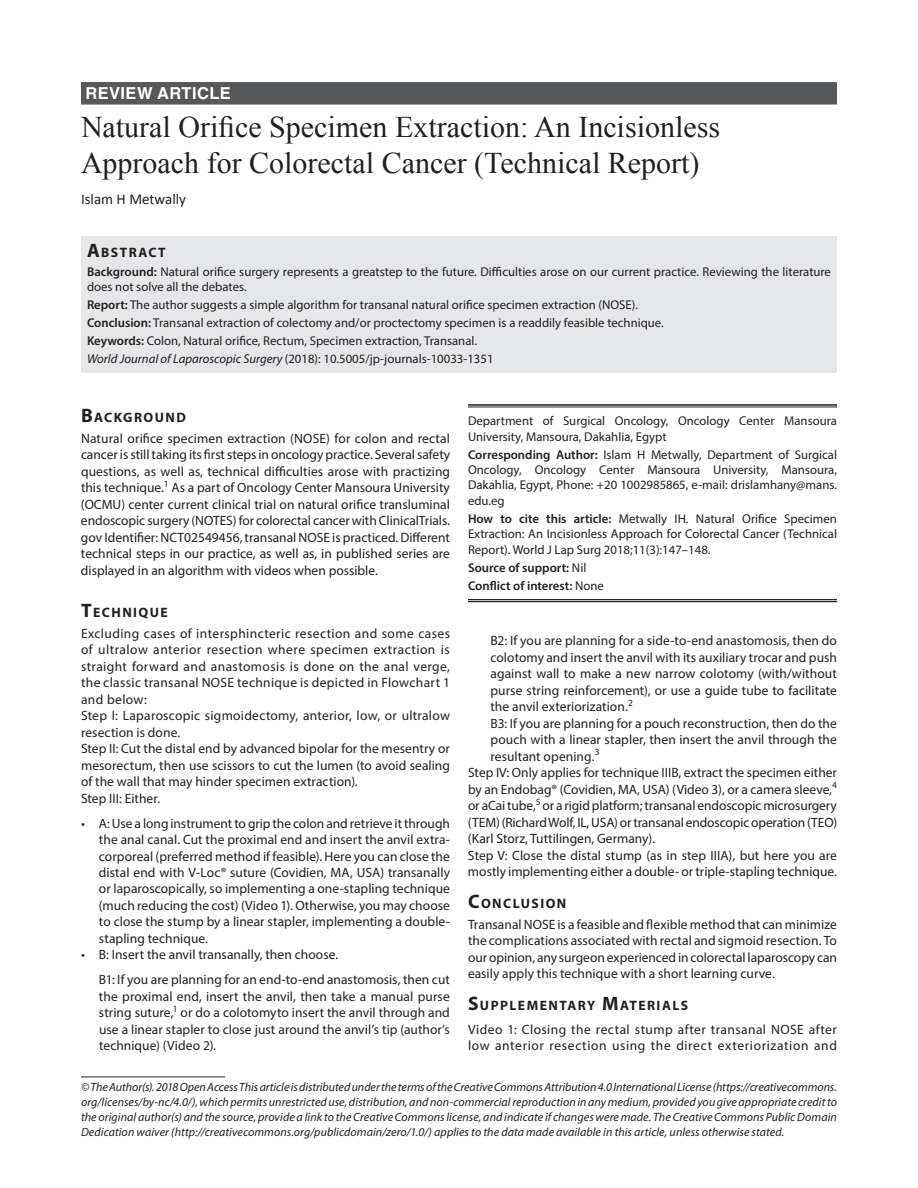
<style>
.page{position:relative;width:918px;height:1188px;background:#fff}
.page>*{position:absolute;margin:0;border:0;box-sizing:border-box;transform-origin:0 0}
.t1{font:30px/36px "Times New Roman";color:#231f20}
.t2{font:700 16.5px "Helvetica LT Std";letter-spacing:.025em;color:#fff}
.t3{font:15px "Calibri";color:#231f20}
.t4{font:700 13.65px "Myriad Pro";letter-spacing:.105em;color:#231f20}
.t5{font:13.5px/16.5px "Myriad Pro";letter-spacing:.005em;color:#231f20;text-align:justify}
.t6{font:13.5px/16.5px "Myriad Pro";letter-spacing:.04em;color:#231f20}
.t7{font:12.75px/15.3px "Myriad Pro";color:#231f20}
.t8{font:600 12.75px/18.3px "Myriad Pro";color:#231f20}
.t9{font:italic 12px/15px "Myriad Pro";letter-spacing:.005em;color:#231f20;text-align:justify}
.s1{font-size:19.5px}
.s2{font-weight:600}
.s3{font-style:italic}
.s4{font-weight:400}
</style>
<div class="page">
<div style="left:81px;top:82px;width:756px;height:23px;background:#57585a"></div>
<div style="left:81px;top:236px;width:756px;height:26px;background:#e6e7e9"></div>
<div style="left:81px;top:261px;width:756px;height:39px;background:#e6e7e9"></div>
<div style="left:81px;top:294px;width:756px;height:24px;background:#e6e7e9"></div>
<div style="left:81px;top:312px;width:756px;height:24px;background:#e6e7e9"></div>
<div style="left:81px;top:330px;width:756px;height:24px;background:#e6e7e9"></div>
<div style="left:81px;top:348px;width:756px;height:24px;background:#e6e7e9"></div>
<hr style="left:468px;top:404px;width:369px;height:2px;background:#231f20">
<hr style="left:468px;top:407px;width:369px;height:1px;background:#231f20">
<hr style="left:468px;top:599px;width:369px;height:1px;background:#231f20">
<hr style="left:468px;top:601px;width:369px;height:1px;background:#231f20">
<hr style="left:81px;top:1077px;width:144px;height:1px;background:#231f20">
<p class="t2" style="left:86px;top:83px;width:147px">REVIEW ARTICLE</p>
<h1 class="t1" style="left:81px;top:108px;width:641px">Natural Orifice Specimen Extraction: An Incisionless<br>Approach for Colorectal Cancer (Technical Report)</h1>
<p class="t3" style="left:81px;top:190px;width:107px">Islam H Metwally</p>
<p class="t4" style="left:87px;top:243px;width:80px"><span class="s1">A</span>BSTRACT</p>
<p class="t7" style="left:87px;top:264px;width:746px"><span class="s2">Background:</span> Natural orifice surgery represents a greatstep to the future. Difficulties arose on our current practice. Reviewing the literature does not solve all the debates.</p>
<p class="t7" style="left:87px;top:296px;width:578px;line-height:18px"><span class="s2">Report:</span> The author suggests a simple algorithm for transanal natural orifice specimen extraction (NOSE).<br><span class="s2">Conclusion:</span> Transanal extraction of colectomy and/or proctectomy specimen is a readdily feasible technique.<br><span class="s2">Keywords:</span> Colon, Natural orifice, Rectum, Specimen extraction, Transanal.<br><span class="s3">World Journal of Laparoscopic Surgery</span> (2018): 10.5005/jp-journals-10033-1351</p>
<p class="t4" style="left:81px;top:408px;width:106px"><span class="s1">B</span>ACKGROUND</p>
<p class="t5" style="left:81px;top:430px;width:371px">Natural orifice specimen extraction (NOSE) for colon and rectal cancer is still taking its first steps in oncology practice. Several safety questions, as well as, technical difficulties arose with practizing this technique.<sup>1</sup> As a part of Oncology Center Mansoura University (OCMU) center current clinical trial on natural orifice transluminal endoscopic surgery (NOTES) for colorectal cancer with ClinicalTrials. gov Identifier: NCT02549456, transanal NOSE is practiced. Different technical steps in our practice, as well as, in published series are displayed in an algorithm with videos when possible.</p>
<p class="t4" style="left:81px;top:603px;width:88px"><span class="s1">T</span>ECHNIQUE</p>
<p class="t5" style="left:81px;top:625px;width:371px;text-align:left">Excluding cases of intersphincteric resection and some cases of ultralow anterior resection where specimen extraction is straight forward and anastomosis is done on the anal verge, the classic transanal NOSE technique is depicted in Flowchart 1 and below:<br>Step I: Laparoscopic sigmoidectomy, anterior, low, or ultralow resection is done.<br>Step II: Cut the distal end by advanced bipolar for the mesentry or mesorectum, then use scissors to cut the lumen (to avoid sealing of the wall that may hinder specimen extraction).<br>Step III: Either.</p>
<p class="t5" style="left:99px;top:815px;width:353px;text-indent:-18px">• A: Use a long instrument to grip the colon and retrieve it through the anal canal. Cut the proximal end and insert the anvil extra&shy;corporeal (preferred method if feasible). Here you can close the distal end with V-Loc® suture (Covidien, MA, USA) transanally or laparoscopically, so implementing a one-stapling technique (much reducing the cost) (Video 1). Otherwise, you may choose to close the stump by a linear stapler, implementing a double&shy;stapling technique.</p>
<p class="t5" style="left:99px;top:942px;width:352px;line-height:24.8px;text-indent:-18px">• B: Insert the anvil transanally, then choose.<br>B1: If you are planning for an end-to-end anastomosis, then cut</p>
<p class="t5" style="left:99px;top:988px;width:353px">the proximal end, insert the anvil, then take a manual purse string suture,<sup>1</sup> or do a colotomyto insert the anvil through and use a linear stapler to close just around the anvil’s tip (author’s technique) (Video 2).</p>
<p class="t7" style="left:468px;top:413px;width:371px">Department of Surgical Oncology, Oncology Center Mansoura<br>University, Mansoura, Dakahlia, Egypt</p>
<p class="t7" style="left:468px;top:447px;width:371px;text-align:justify"><span class="s2">Corresponding Author:</span> Islam H Metwally, Department of Surgical Oncology, Oncology Center Mansoura University, Mansoura, Dakahlia, Egypt, Phone: +20 1002985865, e-mail: drislamhany@mans. edu.eg</p>
<p class="t7" style="left:468px;top:511px;width:371px;text-align:justify"><span class="s2">How to cite this article:</span> Metwally IH. Natural Orifice Specimen Extraction: An Incisionless Approach for Colorectal Cancer (Technical Report). World J Lap Surg 2018;11(3):147–148.</p>
<p class="t8" style="left:468px;top:558px;width:137px">Source of support: <span class="s4">Nil<br></span>Conflict of interest: <span class="s4">None</span></p>
<p class="t5" style="left:491px;top:632px;width:348px">B2: If you are planning for a side-to-end anastomosis, then do</p>
<p class="t5" style="left:491px;top:649px;width:348px">colotomy and insert the anvil with its auxiliary trocar and push</p>
<p class="t5" style="left:491px;top:665px;width:348px">against wall to make a new narrow colotomy (with/without</p>
<p class="t5" style="left:491px;top:682px;width:348px">purse string reinforcement), or use a guide tube to facilitate</p>
<p class="t5" style="left:491px;top:698px;width:144px">the anvil exteriorization.<sup>2</sup></p>
<p class="t5" style="left:490px;top:715px;width:348px">B3: If you are planning for a pouch reconstruction, then do the</p>
<p class="t5" style="left:490px;top:731px;width:348px">pouch with a linear stapler, then insert the anvil through the</p>
<p class="t5" style="left:490px;top:748px;width:111px">resultant opening.<sup>3</sup></p>
<p class="t5" style="left:468px;top:764px;width:371px">Step IV: Only applies for technique IIIB, extract the specimen either</p>
<p class="t5" style="left:468px;top:781px;width:370px">by an Endobag® (Covidien, MA, USA) (Video 3), or a camera sleeve,<sup>4</sup></p>
<p class="t5" style="left:468px;top:797px;width:370px">or aCai tube,<sup>5</sup> or a rigid platform; transanal endoscopic microsurgery</p>
<p class="t5" style="left:468px;top:814px;width:371px">(TEM) (Richard Wolf, IL, USA) or transanal endoscopic operation (TEO)</p>
<p class="t5" style="left:468px;top:830px;width:189px">(Karl Storz, Tuttilingen, Germany).</p>
<p class="t5" style="left:468px;top:847px;width:370px">Step V: Close the distal stump (as in step IIIA), but here you are</p>
<p class="t5" style="left:468px;top:863px;width:371px">mostly implementing either a double- or triple-stapling technique.</p>
<p class="t4" style="left:468px;top:894px;width:100px"><span class="s1">C</span>ONCLUSION</p>
<p class="t5" style="left:468px;top:916px;width:371px">Transanal NOSE is a feasible and flexible method that can minimize the complications associated with rectal and sigmoid resection. To our opinion, any surgeon experienced in colorectal laparoscopy can easily apply this technique with a short learning curve.</p>
<p class="t4" style="left:468px;top:996px;width:222px"><span class="s1">S</span>UPPLEMENTARY <span class="s1">M</span>ATERIALS</p>
<p class="t6" style="left:468px;top:1021px;width:370px">Video 1: Closing the rectal stump after transanal NOSE after low anterior resection using the direct exteriorization and</p>
<p class="t9" style="left:81px;top:1079px;width:758px">© The Author(s). 2018 Open Access This article is distributed under the terms of the Creative Commons Attribution 4.0 International License (https://creativecommons. org/licenses/by-nc/4.0/), which permits unrestricted use, distribution, and non-commercial reproduction in any medium, provided you give appropriate credit to the original author(s) and the source, provide a link to the Creative Commons license, and indicate if changes were made. The Creative Commons Public Domain Dedication waiver (http://creativecommons.org/publicdomain/zero/1.0/) applies to the data made available in this article, unless otherwise stated.</p>
</div>
